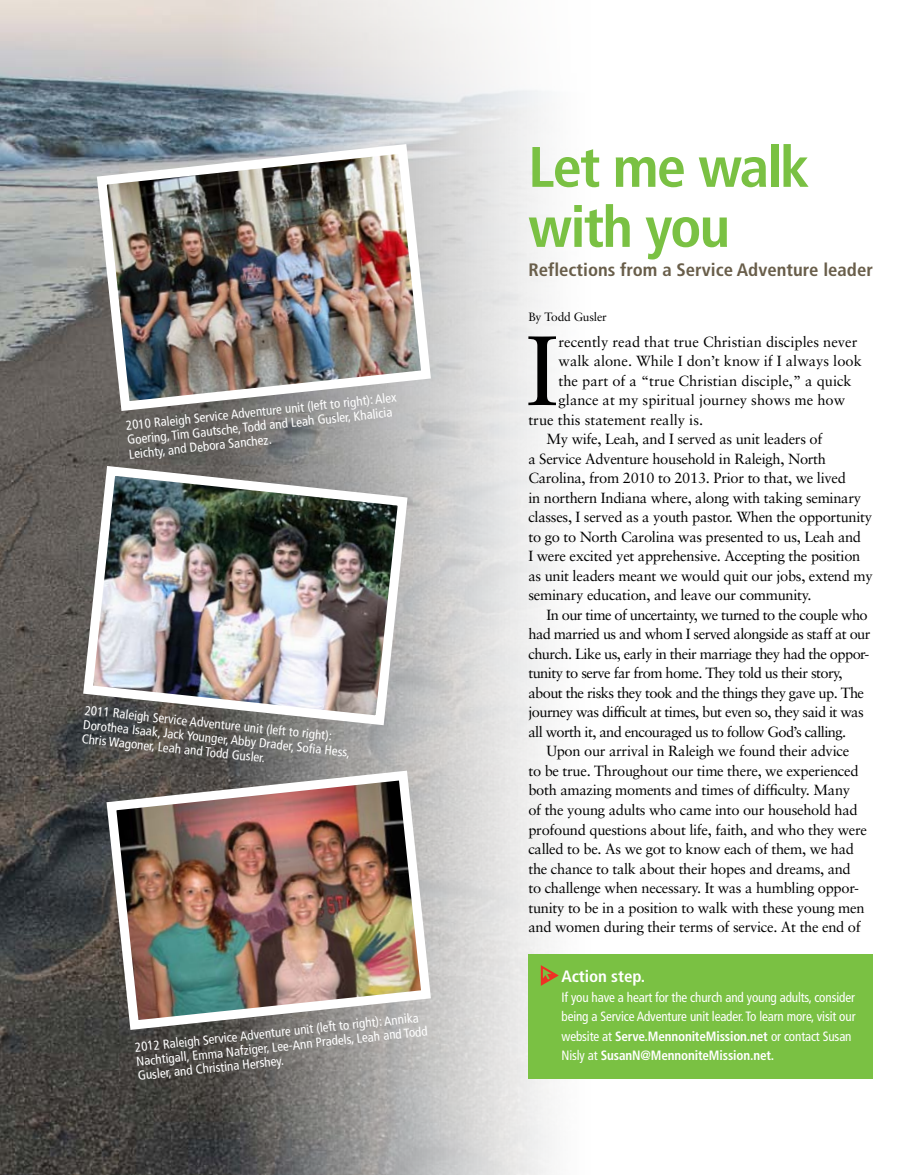
<style>
.page{position:relative;width:918px;height:1175px;background:#fff}
.page>*{position:absolute;margin:0;border:0;box-sizing:border-box;transform-origin:0 0}
.t1{font:98.55px "Sabon";color:#000}
.t2{font:700 condensed 57px/60px "Frutiger";letter-spacing:-.035em;color:#7ac143}
.t3{font:700 condensed 18px "Frutiger";color:#695e4a;scale:1.04 1}
.t4{font:700 condensed 16.5px "Frutiger";letter-spacing:-.005em;color:#fff}
.t5{font:14.7px "Sabon";letter-spacing:-.02em;color:#000}
.t6{font:14.7px "Sabon";letter-spacing:-.04em;color:#000}
.t7{font:14.7px "Sabon";color:#000}
.t8{font:condensed 13.5px/19.5px "Frutiger";letter-spacing:-.01em;color:#fff}
.t9{font:condensed 13.05px/14.4px "Frutiger";color:#fff}
.t10{font:12px "Sabon";letter-spacing:-.015em;color:#000}
.s1{font-weight:700}
</style>
<div class="page">
<img style="left:0;top:0;width:598px;height:1174px">
<img style="left:92px;top:139px;width:344px;height:277px">
<img style="left:78px;top:461px;width:335px;height:269px">
<img style="left:102px;top:765px;width:334px;height:269px">
<div style="left:528px;top:954px;width:345px;height:124px;background:#7ac143"></div>
<svg style="left:541px;top:965px;width:18px;height:20px"></svg>
<p class="t9" style="left:125px;top:418px;width:274px;rotate:-6deg">2010 Raleigh Service Adventure unit (left to right): Alex<br>Goering, Tim Gautsche, Todd and Leah Gusler, Khalicia<br>Leichty, and Debora Sanchez.</p>
<p class="t9" style="left:86px;top:703px;width:270px;rotate:6deg">2011 Raleigh Service Adventure unit (left to right):<br>Dorothea Isaak, Jack Younger, Abby Drader, Sofi a Hess,<br>Chris Wagoner, Leah and Todd Gusler.</p>
<p class="t9" style="left:134px;top:1040px;width:294px;rotate:-6deg">2012 Raleigh Service Adventure unit (left to right): Annika<br>Nachtigall, Emma Nafziger, Lee-Ann Pradels, Leah and Todd<br>Gusler, and Christina Hershey.</p>
<h2 class="t2" style="left:528px;top:137px;width:283px">Let me walk with you</h2>
<p class="t3" style="left:528px;top:259px;width:333px">Reflections from a Service Adventure leader</p>
<p class="t10" style="left:528px;top:310px;width:80px">By Todd Gusler</p>
<h1 class="t1" style="left:526px;top:312px;width:34px">I</h1>
<p class="t7" style="left:559px;top:333px;width:300px">recently read that true Christian disciples never</p>
<p class="t7" style="left:559px;top:352px;width:305px">walk alone. While I don’t know if I always look</p>
<p class="t7" style="left:559px;top:372px;width:295px">the part of a “true Christian disciple,” a quick</p>
<p class="t7" style="left:559px;top:391px;width:288px">glance at my spiritual journey shows me how</p>
<p class="t7" style="left:528px;top:411px;width:176px">true this statement really is.</p>
<p class="t5" style="left:546px;top:430px;width:277px">My wife, Leah, and I served as unit leaders of</p>
<p class="t5" style="left:528px;top:450px;width:299px">a Service Adventure household in Raleigh, North</p>
<p class="t5" style="left:528px;top:469px;width:319px">Carolina, from 2010 to 2013. Prior to that, we lived</p>
<p class="t5" style="left:528px;top:489px;width:334px">in northern Indiana where, along with taking seminary</p>
<p class="t5" style="left:528px;top:508px;width:345px">classes, I served as a youth pastor. When the opportunity</p>
<p class="t5" style="left:528px;top:528px;width:334px">to go to North Carolina was presented to us, Leah and</p>
<p class="t5" style="left:528px;top:547px;width:334px">I were excited yet apprehensive. Accepting the position</p>
<p class="t5" style="left:528px;top:567px;width:346px">as unit leaders meant we would quit our jobs, extend my</p>
<p class="t5" style="left:528px;top:586px;width:285px">seminary education, and leave our community.</p>
<p class="t6" style="left:546px;top:606px;width:323px">In our time of uncertainty, we turned to the couple who</p>
<p class="t6" style="left:528px;top:625px;width:344px">had married us and whom I served alongside as staff at our</p>
<p class="t6" style="left:528px;top:645px;width:343px">church. Like us, early in their marriage they had the oppor-</p>
<p class="t6" style="left:528px;top:664px;width:316px">tunity to serve far from home. They told us their story,</p>
<p class="t6" style="left:528px;top:684px;width:337px">about the risks they took and the things they gave up. The</p>
<p class="t6" style="left:528px;top:703px;width:337px">journey was difficult at times, but even so, they said it was</p>
<p class="t6" style="left:528px;top:723px;width:319px">all worth it, and encouraged us to follow God’s calling.</p>
<p class="t5" style="left:546px;top:742px;width:304px">Upon our arrival in Raleigh we found their advice</p>
<p class="t5" style="left:528px;top:762px;width:332px">to be true. Throughout our time there, we experienced</p>
<p class="t5" style="left:528px;top:781px;width:323px">both amazing moments and times of difficulty. Many</p>
<p class="t5" style="left:528px;top:801px;width:331px">of the young adults who came into our household had</p>
<p class="t5" style="left:528px;top:820px;width:340px">profound questions about life, faith, and who they were</p>
<p class="t5" style="left:528px;top:840px;width:327px">called to be. As we got to know each of them, we had</p>
<p class="t5" style="left:528px;top:859px;width:324px">the chance to talk about their hopes and dreams, and</p>
<p class="t5" style="left:528px;top:879px;width:332px">to challenge when necessary. It was a humbling oppor-</p>
<p class="t5" style="left:528px;top:898px;width:338px">tunity to be in a position to walk with these young men</p>
<p class="t5" style="left:528px;top:918px;width:334px">and women during their terms of service. At the end of</p>
<p class="t4" style="left:562px;top:966px;width:85px">Action step.</p>
<p class="t8" style="left:562px;top:987px;width:296px">If you have a heart for the church and young adults, consider being a Service Adventure unit leader. To learn more, visit our website at <span class="s1">Serve.MennoniteMission.net</span> or contact Susan Nisly at <span class="s1">SusanN@MennoniteMission.net.</span></p>
</div>
